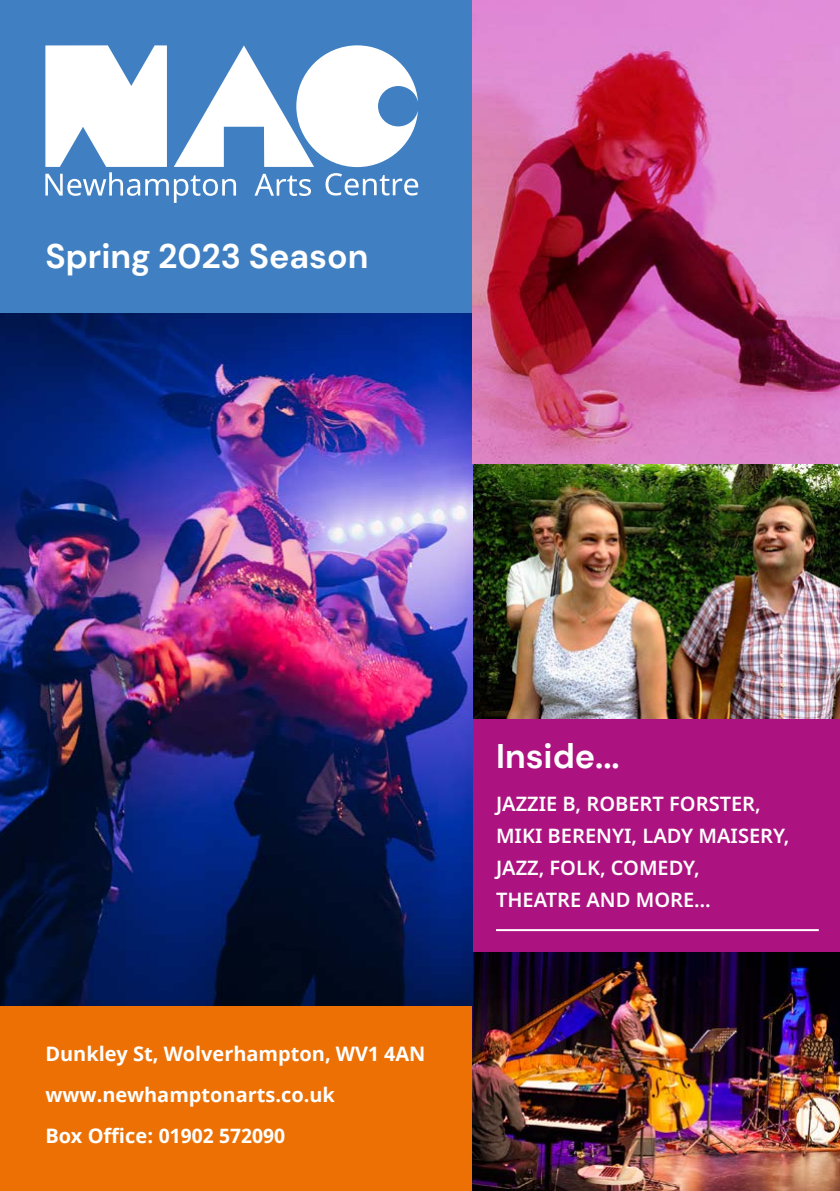
<style>
.page{position:relative;width:840px;height:1191px;background:#fff}
.page>*{position:absolute;margin:0;border:0;box-sizing:border-box;transform-origin:0 0}
.t1{font:700 34px "DM Sans";color:#fff}
.t2{font:600 20px/32px "Noto Sans";color:#fff}
.t3{font:700 20px/40.6px "Noto Sans";color:#fff}
</style>
<div class="page">
<div style="left:0;top:0;width:839px;height:687px;background:#4080c2"></div>
<div style="left:0;top:600px;width:839px;height:372px;background:#ad1380"></div>
<div style="left:0;top:972px;width:839px;height:219px;background:#ed7004"></div>
<svg style="left:45px;top:45px;width:373px;height:158px"></svg>
<img style="left:472px;top:0;width:367px;height:718px">
<img style="left:472px;top:952px;width:367px;height:239px">
<img style="left:0;top:313px;width:472px;height:692px">
<hr style="left:495px;top:929px;width:323px;height:2px;background:#fff">
<h1 class="t1" style="left:45px;top:234px;width:324px">Spring 2023 Season</h1>
<p class="t3" style="left:45px;top:1034px;width:381px">Dunkley St, Wolverhampton, WV1 4AN www.newhamptonarts.co.uk<br>Box Office: 01902 572090</p>
<h1 class="t1" style="left:495px;top:735px;width:125px">Inside...</h1>
<p class="t2" style="left:495px;top:788px;width:295px">JAZZIE B, ROBERT FORSTER,<br>MIKI BERENYI, LADY MAISERY,<br>JAZZ, FOLK, COMEDY,<br>THEATRE AND MORE…</p>
</div>
